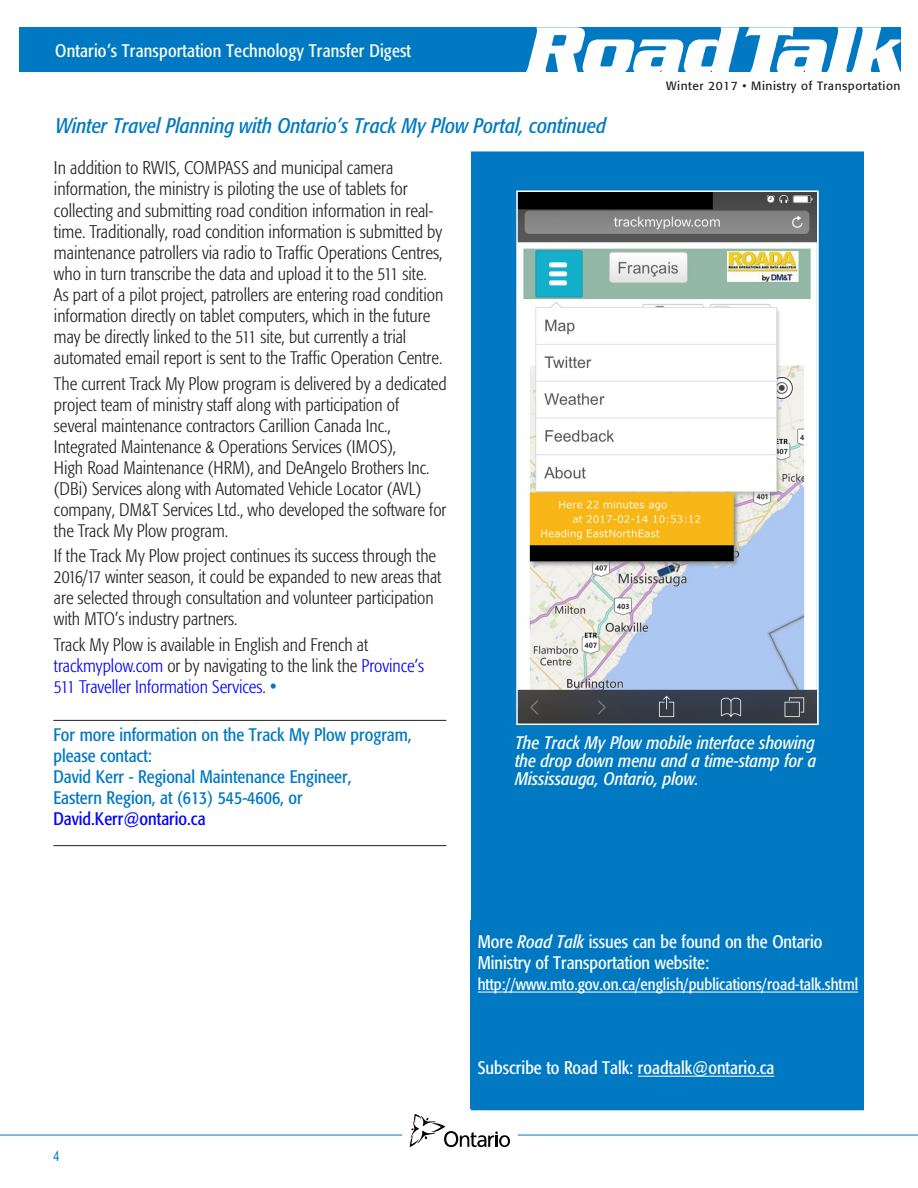
<style>
.page{position:relative;width:918px;height:1188px;background:#fff}
.page>*{position:absolute;margin:0;border:0;box-sizing:border-box;transform-origin:0 0}
.t1{font:italic condensed 21px "Formata";color:#0079c2}
.t2{font:300 condensed 18.15px/21.1px "Formata";color:#231f20}
.t3{font:300 condensed 18px/21px "Formata";color:#231f20}
.Contact_Info{font:condensed 18px/21px "Formata";color:#fff}
.Contact_Info-2{font:condensed 18px/21px "Formata";color:#0079c2}
.t4{font:italic condensed 18px/18px "Formata";color:#fff;text-align:justify}
.t5{font:condensed 16.5px "Formata";color:#fff}
.t6{font:13.5px "Arial Narrow";color:#0079c2}
.t7{font:12px "Formata";letter-spacing:.04em;color:#231f20}
.s1{color:#00f}
.s2{font-family:"Garamond";font-weight:400;font-stretch:normal;font-size:21px;color:#0079c2}
.s3{font-style:italic}
</style>
<div class="page">
<hr style="left:0;top:1135px;width:918px;height:1px;background:#0079c2">
<div style="left:402px;top:1110px;width:116px;height:41px;background:#fff"></div>
<svg style="left:410px;top:1114px;width:100px;height:33px"></svg>
<div style="left:19px;top:27px;width:882px;height:45px;background:#0079c2"></div>
<img style="left:526px;top:27px;width:375px;height:45px">
<div style="left:471px;top:151px;width:393px;height:959px;background:#0079c2"></div>
<hr style="left:53px;top:720px;width:393px;height:1px;background:#231f20">
<hr style="left:53px;top:845px;width:393px;height:1px;background:#231f20">
<hr style="left:478px;top:992px;width:380px;height:1px;background:#fff">
<hr style="left:638px;top:1076px;width:136px;height:1px;background:#fff">
<img style="left:519px;top:193px;width:297px;height:529px">
<div style="left:516px;top:190px;width:303px;height:535px;border:2px solid #fff"></div>
<p class="Contact_Info" style="left:55px;top:40px;width:357px">Ontario’s Transportation Technology Transfer Digest</p>
<p class="t7" style="left:666px;top:78px;width:236px">Winter 2017 • Ministry of Transportation</p>
<p class="t1" style="left:55px;top:113px;width:552px">Winter Travel Planning with Ontario’s Track My Plow Portal, continued</p>
<p class="t2" style="left:54px;top:157px;width:390px">In addition to RWIS, COMPASS and municipal camera information, the ministry is piloting the use of tablets for collecting and submitting road condition information in real&shy;time. Traditionally, road condition information is submitted by maintenance patrollers via radio to Traffic Operations Centres,</p>
<p class="t3" style="left:54px;top:263px;width:391px">who in turn transcribe the data and upload it to the 511 site.<br>As part of a pilot project, patrollers are entering road condition information directly on tablet computers, which in the future may be directly linked to the 511 site, but currently a trial automated email report is sent to the Traffic Operation Centre.</p>
<p class="t3" style="left:54px;top:373px;width:394px">The current Track My Plow program is delivered by a dedicated project team of ministry staff along with participation of several maintenance contractors Carillion Canada Inc., Integrated Maintenance &amp; Operations Services (IMOS),<br>High Road Maintenance (HRM), and DeAngelo Brothers Inc. (DBi) Services along with Automated Vehicle Locator (AVL) company, DM&amp;T Services Ltd., who developed the software for the Track My Plow program.</p>
<p class="t3" style="left:54px;top:546px;width:389px">If the Track My Plow project continues its success through the 2016/17 winter season, it could be expanded to new areas that are selected through consultation and volunteer participation with MTO’s industry partners.</p>
<p class="t3" style="left:54px;top:634px;width:372px">Track My Plow is available in English and French at <span class="s1">trackmyplow.com</span> or by navigating to the link the <span class="s1">Province’s<br>511 Traveller Information Services</span>. <span class="s2">•</span></p>
<p class="Contact_Info-2" style="left:53px;top:724px;width:360px">For more information on the Track My Plow program, please contact:<br>David Kerr - Regional Maintenance Engineer,<br>Eastern Region, at (613) 545-4606, or <span class="s1">David.Kerr@ontario.ca</span></p>
<p class="t4" style="left:515px;top:734px;width:303px">The Track My Plow mobile interface showing the drop down menu and a time-stamp for a Mississauga, Ontario, plow.</p>
<p class="Contact_Info" style="left:478px;top:932px;width:346px">More <span class="s3">Road Talk</span> issues can be found on the Ontario<br>Ministry of Transportation website:</p>
<p class="t5" style="left:478px;top:975px;width:382px">http://www.mto.gov.on.ca/english/publications/road-talk.shtml</p>
<p class="t6" style="left:53px;top:1146px;width:8px">4</p>
<p class="Contact_Info" style="left:478px;top:1058px;width:298px">Subscribe to Road Talk: roadtalk@ontario.ca</p>
</div>
